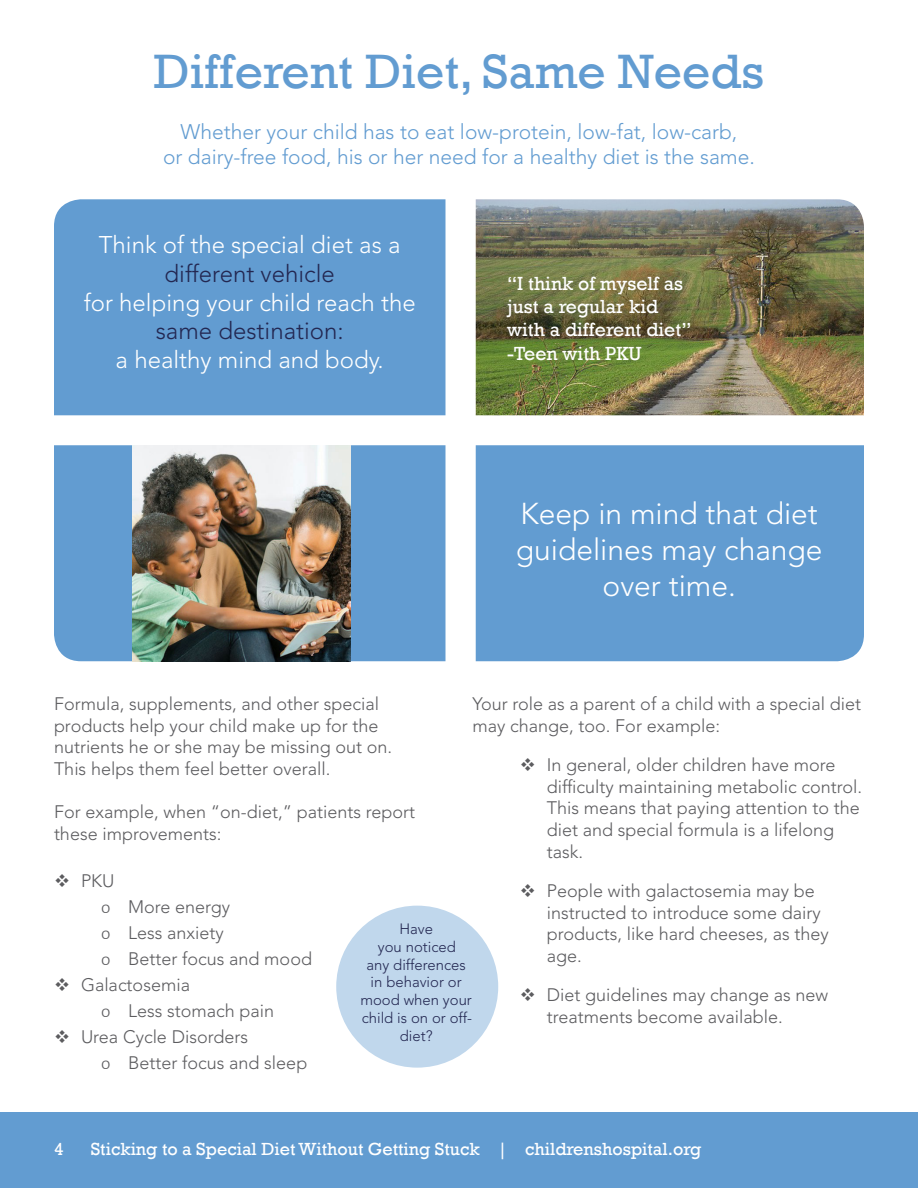
<style>
.page{position:relative;width:918px;height:1188px;background:#fff}
.page>*{position:absolute;margin:0;border:0;box-sizing:border-box;transform-origin:0 0}
.t1{font:49.5px "Rockwell";color:#629cd1}
.t2{font:300 30px "Avenir LT Std";color:#fff}
.t3{font:300 24px "Avenir LT Std";color:#fff}
.t4{font:300 24px "Avenir LT Std";color:#232751}
.t5{font:300 21px "Avenir LT Std";color:#629cd1}
.t6{font:19.5px "Rockwell";color:#fff}
.t7{font:300 18px/21.6px "Avenir LT Std";color:#5c5c5f}
.t8{font:18px "Rockwell";color:#fff}
.t9{font:300 14.85px/17.9px "Avenir LT Std";color:#242852;text-align:center}
.s1{font-family:"Calibri"}
</style>
<div class="page">
<div style="left:0;top:1112px;width:918px;height:76px;background:#629cd1"></div>
<img style="left:476px;top:199px;width:388px;height:216px">
<div style="left:54px;top:199px;width:392px;height:216px;background:#629cd1"></div>
<div style="left:54px;top:445px;width:392px;height:216px;background:#629cd1"></div>
<div style="left:476px;top:445px;width:388px;height:216px;background:#629cd1"></div>
<div style="left:336px;top:906px;width:162px;height:162px;background:#c0d7ec;border-radius:50%"></div>
<img style="left:133px;top:445px;width:217px;height:216px">
<p class="t1" style="left:154px;top:43px;width:612px">Different Diet, Same Needs</p>
<p class="t5" style="left:181px;top:119px;width:558px">Whether your child has to eat low-protein, low-fat, low-carb,</p>
<p class="t5" style="left:163px;top:144px;width:593px">or dairy-free food, his or her need for a healthy diet is the same.</p>
<p class="t3" style="left:99px;top:231px;width:303px">Think of the special diet as a</p>
<p class="t4" style="left:165px;top:259px;width:172px">different vehicle</p>
<p class="t3" style="left:84px;top:288px;width:334px">for helping your child reach the</p>
<p class="t4" style="left:156px;top:317px;width:190px">same destination:</p>
<p class="t3" style="left:116px;top:346px;width:270px">a healthy mind and body.</p>
<p class="t6" style="left:507px;top:272px;width:177px">“I think of myself as</p>
<p class="t6" style="left:507px;top:295px;width:153px">just a regular kid</p>
<p class="t6" style="left:507px;top:319px;width:186px">with a different diet”</p>
<p class="t6" style="left:507px;top:342px;width:136px">-Teen with PKU</p>
<p class="t2" style="left:521px;top:496px;width:299px">Keep in mind that diet</p>
<p class="t2" style="left:516px;top:532px;width:308px">guidelines may change</p>
<p class="t2" style="left:603px;top:568px;width:135px">over time.</p>
<p class="t7" style="left:472px;top:693px;width:390px">Your role as a parent of a child with a special diet may change, too. For example:</p>
<p class="t7" style="left:547px;top:754px;width:317px">In general, older children have more difficulty maintaining metabolic control.<br>This means that paying attention to the diet and special formula is a lifelong task.</p>
<p class="t7" style="left:547px;top:880px;width:284px">People with galactosemia may be instructed to introduce some dairy products, like hard cheeses, as they age.</p>
<p class="t7" style="left:547px;top:984px;width:283px">Diet guidelines may change as new treatments become available.</p>
<p class="t7" style="left:54px;top:693px;width:340px">Formula, supplements, and other special products help your child make up for the nutrients he or she may be missing out on.<br>This helps them feel better overall.</p>
<p class="t7" style="left:54px;top:801px;width:363px">For example, when “on-diet,” patients report these improvements:</p>
<p class="t7" style="left:81px;top:870px;width:35px">PKU</p>
<p class="t7" style="left:101px;top:896px;width:131px"><span class="s1">o</span> More energy</p>
<p class="t7" style="left:101px;top:922px;width:124px"><span class="s1">o</span> Less anxiety</p>
<p class="t7" style="left:101px;top:948px;width:212px"><span class="s1">o</span> Better focus and mood</p>
<p class="t7" style="left:81px;top:974px;width:111px">Galactosemia</p>
<p class="t7" style="left:101px;top:1000px;width:175px"><span class="s1">o</span> Less stomach pain</p>
<p class="t7" style="left:81px;top:1026px;width:169px">Urea Cycle Disorders</p>
<p class="t7" style="left:101px;top:1052px;width:208px"><span class="s1">o</span> Better focus and sleep</p>
<p class="t9" style="left:360px;top:920px;width:113px">Have<br>you noticed<br>any differences in behavior or mood when your child is on or off&shy;diet?</p>
<p class="t8" style="left:54px;top:1139px;width:11px">4</p>
<p class="t8" style="left:91px;top:1139px;width:612px">Sticking to a Special Diet Without Getting Stuck | childrenshospital.org</p>
</div>
